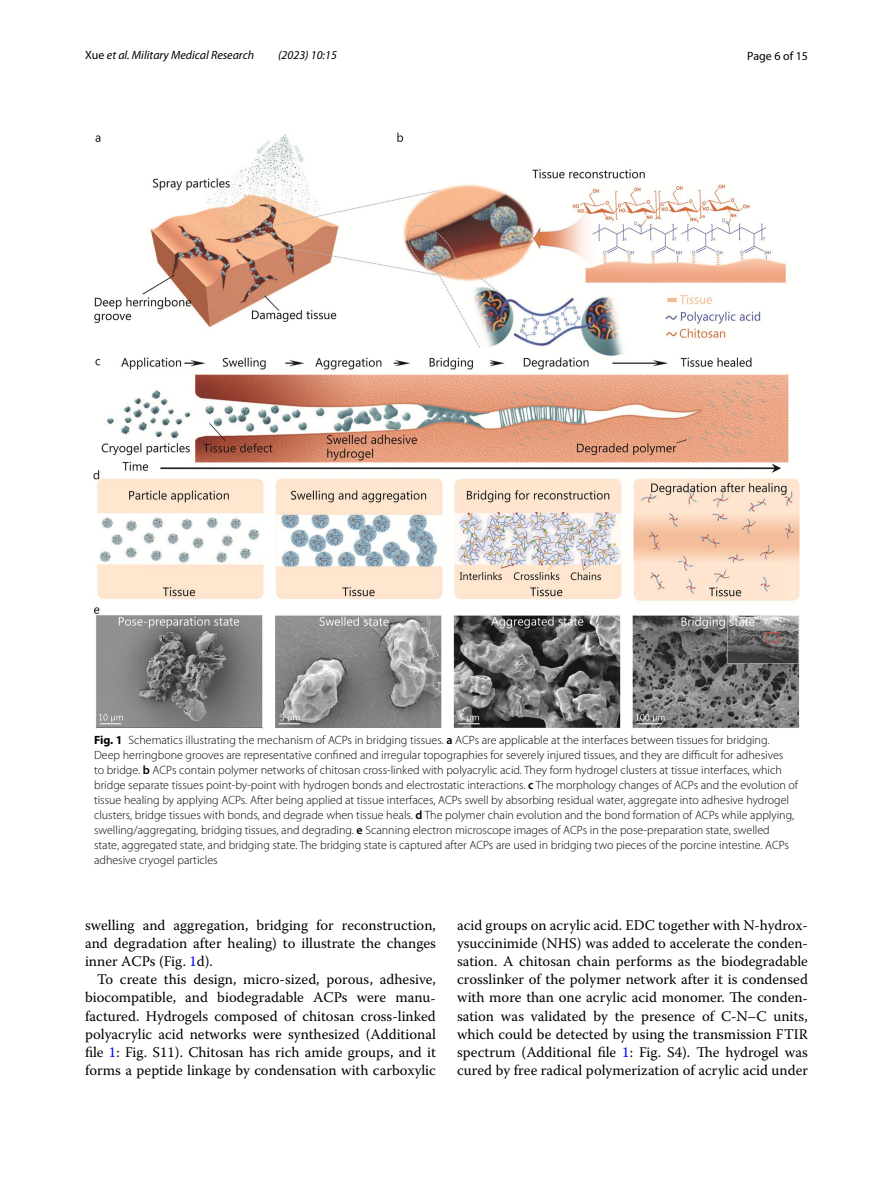
<style>
.page{position:relative;width:893px;height:1187px;background:#fff}
.page>*{position:absolute;margin:0;border:0;box-sizing:border-box;transform-origin:0 0}
.t1{font:14.7px/18px "Warnock Pro";color:#000;text-align:justify}
.t2{font:300 12px/15px "Myriad Pro";color:#000}
.t3{font:italic 12px "Myriad Pro";color:#000}
.t4{font:12px "Myriad Pro";color:#000}
.s1{font-style:normal}
.s2{font-weight:700}
.s3{font-weight:600}
.s4{color:#00f}
</style>
<div class="page">
<img style="left:94px;top:133px;width:705px;height:595px">
<p class="t3" style="left:85px;top:48px;width:171px"><span class="s1">Xue</span> et al. Military Medical Research</p>
<p class="t3" style="left:278px;top:48px;width:60px">(2023) 10:15</p>
<p class="t4" style="left:747px;top:48px;width:62px">Page 6 of 15</p>
<p class="t2" style="left:94px;top:732px;width:706px"><span class="s2">Fig. 1</span> Schematics illustrating the mechanism of ACPs in bridging tissues. <span class="s3">a</span> ACPs are applicable at the interfaces between tissues for bridging.<br>Deep herringbone grooves are representative confined and irregular topographies for severely injured tissues, and they are difficult for adhesives<br>to bridge. <span class="s3">b</span> ACPs contain polymer networks of chitosan cross-linked with polyacrylic acid. They form hydrogel clusters at tissue interfaces, which bridge separate tissues point-by-point with hydrogen bonds and electrostatic interactions. <span class="s3">c</span> The morphology changes of ACPs and the evolution of tissue healing by applying ACPs. After being applied at tissue interfaces, ACPs swell by absorbing residual water, aggregate into adhesive hydrogel clusters, bridge tissues with bonds, and degrade when tissue heals. <span class="s3">d</span> The polymer chain evolution and the bond formation of ACPs while applying, swelling/aggregating, bridging tissues, and degrading. <span class="s3">e</span> Scanning electron microscope images of ACPs in the pose-preparation state, swelled<br>state, aggregated state, and bridging state. The bridging state is captured after ACPs are used in bridging two pieces of the porcine intestine. ACPs adhesive cryogel particles</p>
<p class="t1" style="left:85px;top:916px;width:352px">swelling and aggregation, bridging for reconstruction, and degradation after healing) to illustrate the changes inner ACPs (Fig. <span class="s4">1</span>d).</p>
<p class="t1" style="left:85px;top:970px;width:352px;text-indent:12px">To create this design, micro-sized, porous, adhesive, biocompatible, and biodegradable ACPs were manu&shy;factured. Hydrogels composed of chitosan cross-linked polyacrylic acid networks were synthesized (Additional file <span class="s4">1</span>: Fig. S11). Chitosan has rich amide groups, and it forms a peptide linkage by condensation with carboxylic</p>
<p class="t1" style="left:457px;top:916px;width:352px">acid groups on acrylic acid. EDC together with N-hydrox&shy;ysuccinimide (NHS) was added to accelerate the conden&shy;sation. A chitosan chain performs as the biodegradable crosslinker of the polymer network after it is condensed with more than one acrylic acid monomer. The conden&shy;sation was validated by the presence of C-N–C units, which could be detected by using the transmission FTIR spectrum (Additional file <span class="s4">1</span>: Fig. S4). The hydrogel was cured by free radical polymerization of acrylic acid under</p>
</div>
